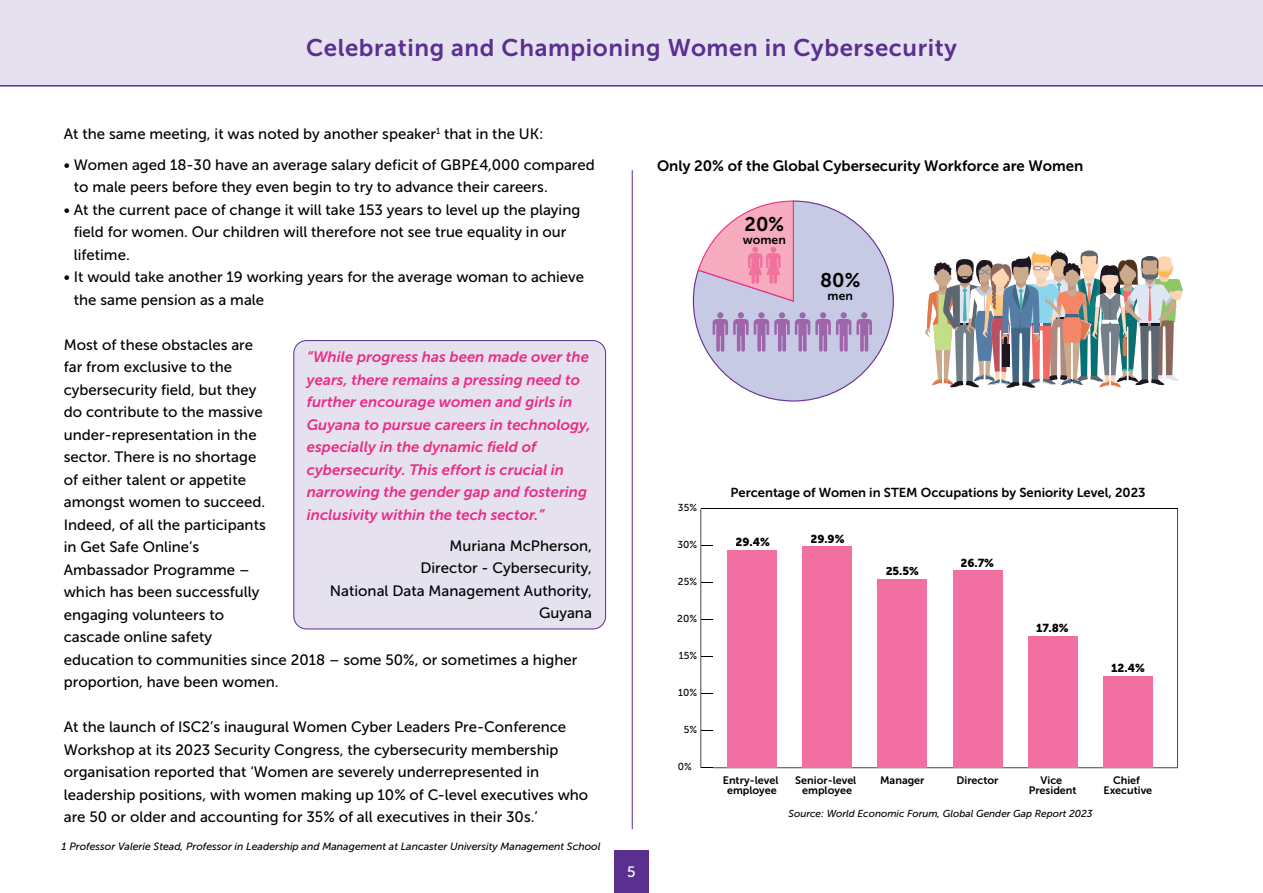
<style>
.page{position:relative;width:1263px;height:893px;background:#fff}
.page>*{position:absolute;margin:0;border:0;box-sizing:border-box;transform-origin:0 0}
.t1{font:24px "Museo Sans 700";letter-spacing:.025em;color:#5a2f90}
.t2{font:19.8px "Museo Sans 700";color:#000}
.t3{font:15px/22.5px "Museo Sans 500";color:#000}
.t4{font:italic 15px/22.5px "Museo Sans 700";color:#ea2e85}
.t5{font:15px "Museo Sans 700";color:#000}
.t6{font:15px "Museo Sans 500";color:#fff}
.t7{font:12.9px "Museo Sans 700";color:#000}
.t8{font:12.15px "Museo Sans 700";color:#000}
.t9{font:11.55px "Museo Sans 900";color:#000}
.t10{font:10.8px/10.8px "Museo Sans 700";color:#000;text-align:center}
.t11{font:italic 10.5px "Museo Sans 500";color:#000}
.t12{font:italic 10.05px "Museo Sans 500";color:#000}
.t13{font:10.05px "Museo Sans 500";color:#000}
</style>
<div class="page">
<div style="left:0;top:0;width:1263px;height:85px;background:#e5e1ef"></div>
<hr style="left:0;top:85px;width:1263px;height:2px;background:#5a2f90">
<div style="left:614px;top:850px;width:34px;height:43px;background:#5a2f90"></div>
<hr style="left:632px;top:170px;width:1px;height:659px;background:#5a2f90">
<div style="left:294px;top:341px;width:312px;height:288px;background:#e5e1ef;border-radius:13px"></div>
<div style="left:293px;top:340px;width:313px;height:289px;border:1px solid #5a2f90;border-radius:13px"></div>
<svg style="left:692px;top:200px;width:202px;height:202px"></svg>
<img style="left:925px;top:250px;width:258px;height:138px">
<svg style="left:700px;top:508px;width:478px;height:261px"></svg>
<hr style="left:701px;top:508px;width:476px;height:1px;background:#000">
<div style="left:1103px;top:676px;width:49px;height:92px;background:#f170a1"></div>
<div style="left:1028px;top:636px;width:49px;height:132px;background:#f170a1"></div>
<div style="left:953px;top:570px;width:49px;height:198px;background:#f170a1"></div>
<div style="left:878px;top:579px;width:49px;height:189px;background:#f170a1"></div>
<div style="left:803px;top:547px;width:49px;height:221px;background:#f170a1"></div>
<div style="left:727px;top:550px;width:49px;height:218px;background:#f170a1"></div>
<h1 class="t1" style="left:306px;top:39px;width:652px">Celebrating and Championing Women in Cybersecurity</h1>
<p class="t3" style="left:64px;top:124px;width:481px">At the same meeting, it was noted by another speaker<sup>1</sup> that in the UK:</p>
<p class="t3" style="left:74px;top:155px;width:523px;text-indent:-10px">• Women aged 18-30 have an average salary deficit of GBP£4,000 compared to male peers before they even begin to try to advance their careers.</p>
<p class="t3" style="left:74px;top:200px;width:508px;text-indent:-10px">• At the current pace of change it will take 153 years to level up the playing field for women. Our children will therefore not see true equality in our lifetime.</p>
<p class="t3" style="left:74px;top:267px;width:512px;text-indent:-10px">• It would take another 19 working years for the average woman to achieve the same pension as a male</p>
<p class="t3" style="left:64px;top:335px;width:515px">Most of these obstacles are<br>far from exclusive to the<br>cybersecurity field, but they<br>do contribute to the massive<br>under-representation in the<br>sector. There is no shortage<br>of either talent or appetite<br>amongst women to succeed.<br>Indeed, of all the participants<br>in Get Safe Online’s<br>Ambassador Programme –<br>which has been successfully<br>engaging volunteers to<br>cascade online safety<br>education to communities since 2018 – some 50%, or sometimes a higher proportion, have been women.</p>
<p class="t3" style="left:64px;top:717px;width:526px">At the launch of ISC2’s inaugural Women Cyber Leaders Pre-Conference Workshop at its 2023 Security Congress, the cybersecurity membership organisation reported that ‘Women are severely underrepresented in leadership positions, with women making up 10% of C-level executives who are 50 or older and accounting for 35% of all executives in their 30s.’</p>
<p class="t4" style="left:307px;top:347px;width:285px">“While progress has been made over the years, there remains a pressing need to further encourage women and girls in Guyana to pursue careers in technology, especially in the dynamic field of cybersecurity. This effort is crucial in narrowing the gender gap and fostering inclusivity within the tech sector.”</p>
<p class="t3" style="left:330px;top:536px;width:264px;text-align:right">Muriana McPherson,<br>Director - Cybersecurity,<br>National Data Management Authority,<br>Guyana</p>
<p class="t11" style="left:62px;top:842px;width:540px">1 Professor Valerie Stead, Professor in Leadership and Management at Lancaster University Management School</p>
<p class="t5" style="left:657px;top:161px;width:428px">Only 20% of the Global Cybersecurity Workforce are Women</p>
<h2 class="t2" style="left:745px;top:217px;width:41px">20%</h2>
<p class="t8" style="left:743px;top:235px;width:44px">women</p>
<h2 class="t2" style="left:820px;top:273px;width:42px">80%</h2>
<p class="t8" style="left:828px;top:291px;width:27px">men</p>
<p class="t6" style="left:627px;top:867px;width:10px">5</p>
<p class="t13" style="left:678px;top:503px;width:21px">35%</p>
<p class="t13" style="left:677px;top:540px;width:21px">30%</p>
<p class="t13" style="left:678px;top:577px;width:21px">25%</p>
<p class="t13" style="left:677px;top:614px;width:21px">20%</p>
<p class="t13" style="left:679px;top:651px;width:20px">15%</p>
<p class="t13" style="left:678px;top:688px;width:20px">10%</p>
<p class="t13" style="left:684px;top:725px;width:15px">5%</p>
<p class="t13" style="left:678px;top:762px;width:15px">0%</p>
<p class="t7" style="left:731px;top:488px;width:416px">Percentage of Women in STEM Occupations by Seniority Level, 2023</p>
<p class="t9" style="left:735px;top:538px;width:36px">29.4%</p>
<p class="t9" style="left:810px;top:534px;width:36px">29.9%</p>
<p class="t9" style="left:886px;top:567px;width:35px">25.5%</p>
<p class="t9" style="left:960px;top:558px;width:35px">26.7%</p>
<p class="t9" style="left:1036px;top:624px;width:34px">17.8%</p>
<p class="t9" style="left:1111px;top:664px;width:35px">12.4%</p>
<p class="t10" style="left:723px;top:776px;width:57px">Entry-level employee</p>
<p class="t10" style="left:795px;top:776px;width:63px">Senior-level employee</p>
<p class="t10" style="left:880px;top:776px;width:46px">Manager</p>
<p class="t10" style="left:956px;top:776px;width:44px">Director</p>
<p class="t10" style="left:1029px;top:776px;width:49px">Vice<br>President</p>
<p class="t10" style="left:1103px;top:776px;width:50px">Chief<br>Executive</p>
<p class="t12" style="left:788px;top:810px;width:306px">Source: World Economic Forum, Global Gender Gap Report 2023</p>
</div>
